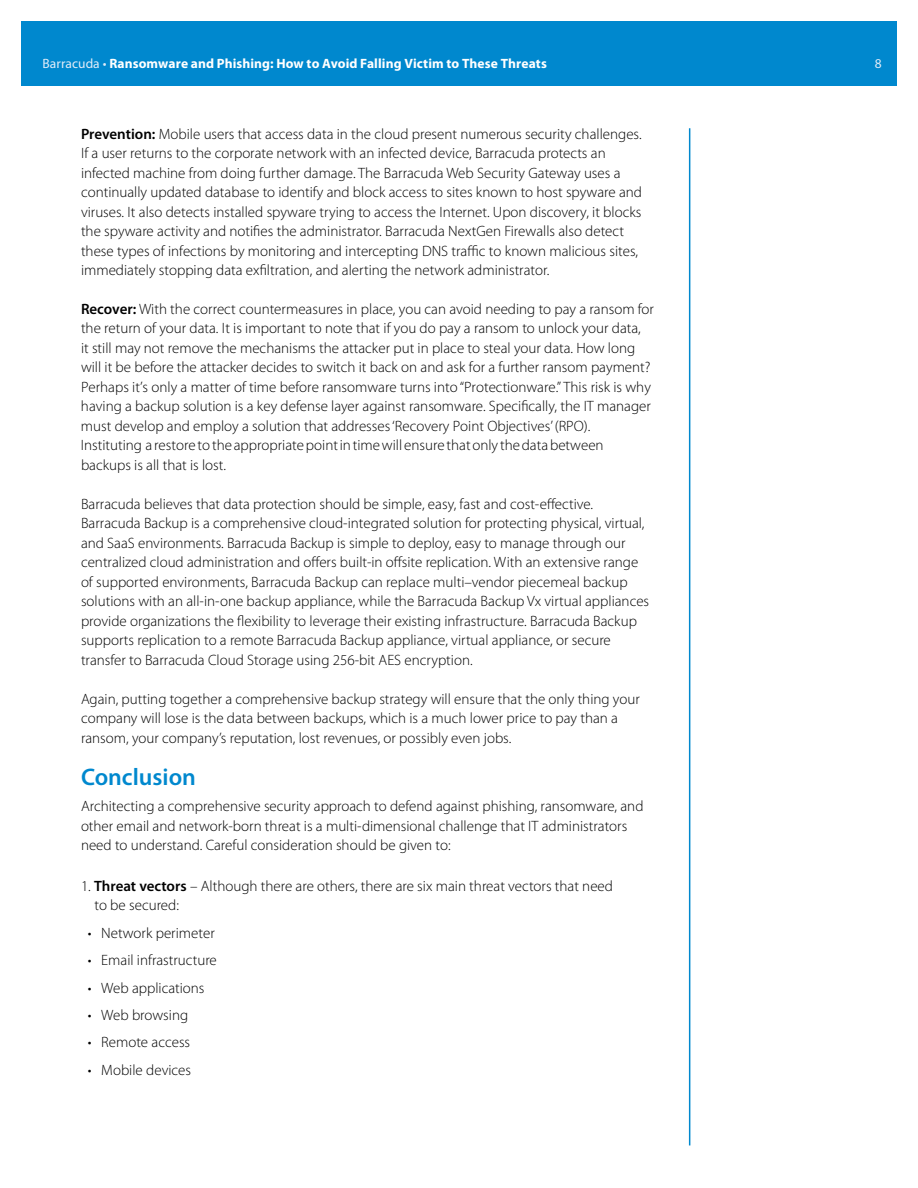
<style>
.page{position:relative;width:918px;height:1188px;background:#fff}
.page>*{position:absolute;margin:0;border:0;box-sizing:border-box;transform-origin:0 0}
.t1{font:600 24px "Myriad Pro";color:#0088ce}
.t2{font:300 15px/19.5px "Myriad Pro";color:#000}
.t3{font:700 13.5px "Myriad Pro";letter-spacing:.005em;color:#fff}
.t4{font:13.5px "Myriad Pro";color:#e1ecf8}
.s1{font-weight:400;color:#e1ecf8}
.s2{font-weight:600}
</style>
<div class="page">
<div style="left:21px;top:21px;width:876px;height:64px;background:#0088ce"></div>
<hr style="left:689px;top:128px;width:1px;height:1017px;background:#0088ce">
<p class="t3" style="left:43px;top:54px;width:506px"><span class="s1">Barracuda •</span> Ransomware and Phishing: How to Avoid Falling Victim to These Threats</p>
<p class="t4" style="left:875px;top:55px;width:8px">8</p>
<p class="t2" style="left:81px;top:124px;width:563px"><span class="s2">Prevention:</span> Mobile users that access data in the cloud present numerous security challenges.<br>If a user returns to the corporate network with an infected device, Barracuda protects an infected machine from doing further damage. The Barracuda Web Security Gateway uses a continually updated database to identify and block access to sites known to host spyware and viruses. It also detects installed spyware trying to access the Internet. Upon discovery, it blocks the spyware activity and notifies the administrator. Barracuda NextGen Firewalls also detect these types of infections by monitoring and intercepting DNS traffic to known malicious sites, immediately stopping data exfiltration, and alerting the network administrator.</p>
<p class="t2" style="left:81px;top:299px;width:575px"><span class="s2">Recover:</span> With the correct countermeasures in place, you can avoid needing to pay a ransom for the return of your data. It is important to note that if you do pay a ransom to unlock your data,<br>it still may not remove the mechanisms the attacker put in place to steal your data. How long will it be before the attacker decides to switch it back on and ask for a further ransom payment?<br>Perhaps it’s only a matter of time before ransomware turns into “Protectionware.” This risk is why having a backup solution is a key defense layer against ransomware. Specifically, the IT manager must develop and employ a solution that addresses ‘Recovery Point Objectives’ (RPO).<br>Instituting a restoreto the appropriate point in time will ensure that only the data between backups is all that is lost.</p>
<p class="t2" style="left:81px;top:494px;width:570px">Barracuda believes that data protection should be simple, easy, fast and cost-effective.<br>Barracuda Backup is a comprehensive cloud-integrated solution for protecting physical, virtual, and SaaS environments. Barracuda Backup is simple to deploy, easy to manage through our centralized cloud administration and offers built-in offsite replication. With an extensive range of supported environments, Barracuda Backup can replace multi–vendor piecemeal backup solutions with an all-in-one backup appliance, while the Barracuda Backup Vx virtual appliances provide organizations the flexibility to leverage their existing infrastructure. Barracuda Backup supports replication to a remote Barracuda Backup appliance, virtual appliance, or secure transfer to Barracuda Cloud Storage using 256-bit AES encryption.</p>
<p class="t2" style="left:81px;top:689px;width:560px">Again, putting together a comprehensive backup strategy will ensure that the only thing your company will lose is the data between backups, which is a much lower price to pay than a ransom, your company’s reputation, lost revenues, or possibly even jobs.</p>
<h1 class="t1" style="left:81px;top:762px;width:117px">Conclusion</h1>
<p class="t2" style="left:81px;top:796px;width:564px">Architecting a comprehensive security approach to defend against phishing, ransomware, and other email and network-born threat is a multi-dimensional challenge that IT administrators need to understand. Careful consideration should be given to:</p>
<p class="t2" style="left:94px;top:876px;width:520px;text-indent:-14px">1. <span class="s2">Threat vectors</span> – Although there are others, there are six main threat vectors that need to be secured:</p>
<p class="t2" style="left:88px;top:923px;width:129px">• Network perimeter</p>
<p class="t2" style="left:88px;top:950px;width:131px">• Email infrastructure</p>
<p class="t2" style="left:88px;top:978px;width:118px">• Web applications</p>
<p class="t2" style="left:88px;top:1005px;width:102px">• Web browsing</p>
<p class="t2" style="left:88px;top:1032px;width:104px">• Remote access</p>
<p class="t2" style="left:88px;top:1060px;width:105px">• Mobile devices</p>
</div>
